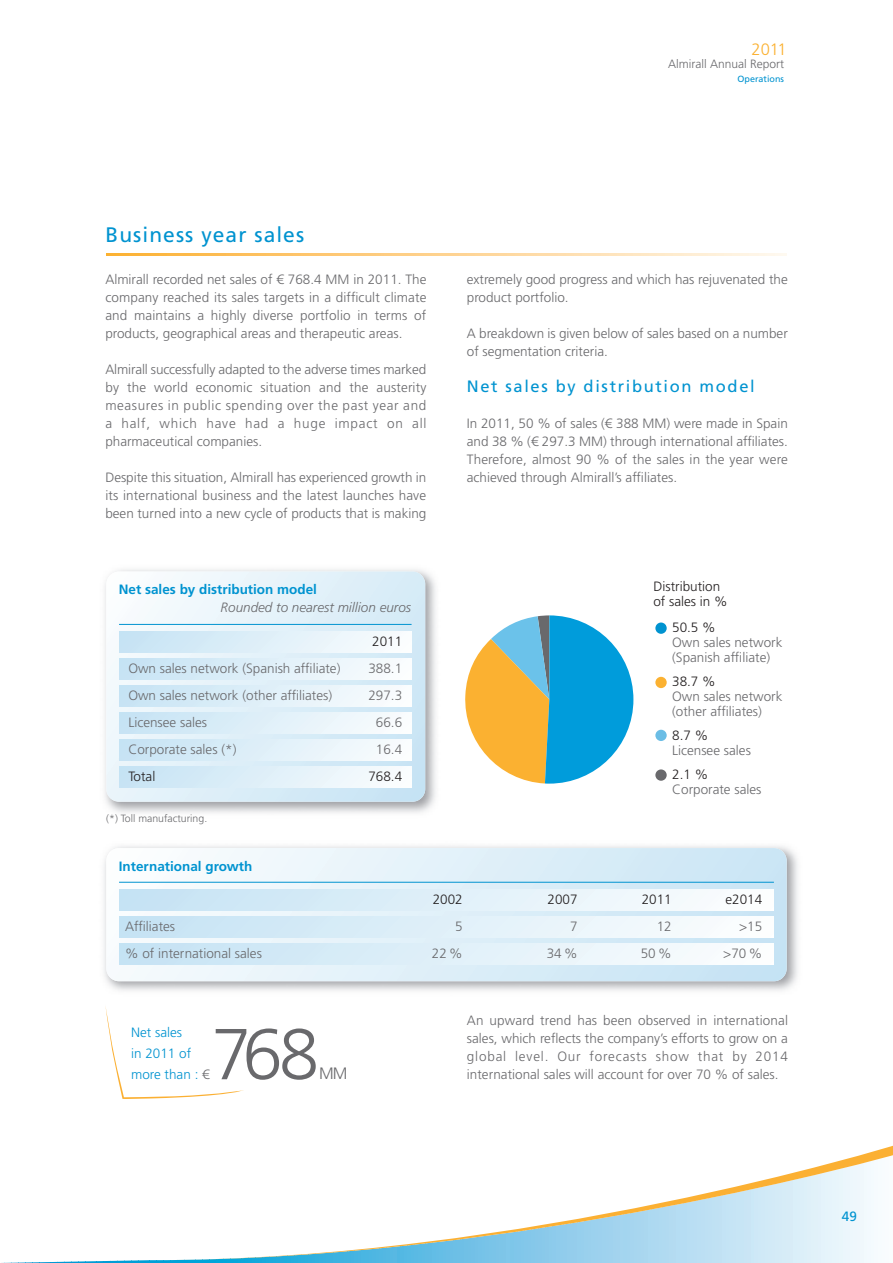
<style>
.page{position:relative;width:893px;height:1263px;background:#fff}
.page>*{position:absolute;margin:0;border:0;box-sizing:border-box;transform-origin:0 0}
.t1{font:300 72px "Frutiger LT Std";color:#69696c}
.t2{font:21px "Frutiger LT Std";letter-spacing:.05em;color:#0093d0}
.t3{font:16.5px "Frutiger LT Std";letter-spacing:.1em;color:#0093d0}
.t4{font:300 16.5px "Frutiger LT Std";color:#fbb131}
.t5{font:300 16.5px "Frutiger LT Std";color:#69696c}
.t6{font:300 13.5px/18px "Frutiger LT Std";color:#69696c;text-align:justify}
.t7{font:300 13.5px/15px "Frutiger LT Std";color:#231f20}
.t8{font:700 13.5px "Frutiger LT Std";color:#0093d0}
.t9{font:italic 300 13.5px "Frutiger LT Std";color:#69696c}
.t10{font:300 13.5px/21px "Frutiger LT Std";color:#0093d0}
.t11{font:13.5px "Frutiger LT Std";color:#0093d0}
.t12{font:300 12px "Frutiger LT Std";color:#69696c}
.t13{font:300 10.5px "Frutiger LT Std";color:#69696c}
.t14{font:9px "Frutiger LT Std";color:#0093d0}
.s1{color:#69696c}
</style>
<div class="page">
<svg style="left:1px;top:1145px;width:892px;height:118px"></svg>
<svg style="left:106px;top:253px;width:681px;height:3px"></svg>
<img style="left:104px;top:569px;width:332px;height:244px">
<svg style="left:106px;top:571px;width:319px;height:231px"></svg>
<div style="left:119px;top:632px;width:293px;height:20px;background:linear-gradient(to right,#c5e3f4,#fbfdfe)"></div>
<div style="left:119px;top:659px;width:293px;height:20px;background:linear-gradient(to right,#c5e3f4,#fbfdfe)"></div>
<div style="left:119px;top:686px;width:293px;height:20px;background:linear-gradient(to right,#c5e3f4,#fbfdfe)"></div>
<div style="left:119px;top:713px;width:293px;height:20px;background:linear-gradient(to right,#c5e3f4,#fbfdfe)"></div>
<div style="left:119px;top:740px;width:293px;height:20px;background:linear-gradient(to right,#c5e3f4,#fbfdfe)"></div>
<div style="left:119px;top:767px;width:293px;height:20px;background:linear-gradient(to right,#c5e3f4,#fbfdfe)"></div>
<hr style="left:119px;top:624px;width:293px;height:1px;background:#0093d0">
<img style="left:104px;top:846px;width:694px;height:145px">
<svg style="left:106px;top:848px;width:681px;height:133px"></svg>
<div style="left:119px;top:889px;width:655px;height:21px;background:linear-gradient(to right,#c4e2f4,#fdfefe)"></div>
<div style="left:119px;top:916px;width:655px;height:21px;background:linear-gradient(to right,#c4e2f4,#fdfefe)"></div>
<div style="left:119px;top:943px;width:655px;height:21px;background:linear-gradient(to right,#c4e2f4,#fdfefe)"></div>
<hr style="left:119px;top:882px;width:655px;height:1px;background:#0093d0">
<svg style="left:105px;top:1006px;width:139px;height:93px"></svg>
<svg style="left:465px;top:615px;width:168px;height:169px"></svg>
<div style="left:655px;top:622px;width:12px;height:12px;background:#0093d0;border-radius:50%"></div>
<div style="left:655px;top:677px;width:12px;height:11px;background:#fbb131;border-radius:50%"></div>
<div style="left:655px;top:730px;width:12px;height:11px;background:#6bbde5;border-radius:50%"></div>
<div style="left:655px;top:769px;width:12px;height:12px;background:#69696c;border-radius:50%"></div>
<p class="t4" style="left:752px;top:43px;width:37px">2011</p>
<p class="t12" style="left:668px;top:59px;width:118px">Almirall Annual Report</p>
<p class="t14" style="left:737px;top:75px;width:48px">Operations</p>
<h2 class="t2" style="left:106px;top:226px;width:200px">Business year sales</h2>
<p class="t6" style="left:105px;top:271px;width:323px">Almirall recorded net sales of € 768.4 MM in 2011. The company reached its sales targets in a difficult climate and maintains a highly diverse portfolio in terms of products, geographical areas and therapeutic areas.</p>
<p class="t6" style="left:105px;top:361px;width:323px">Almirall successfully adapted to the adverse times marked by the world economic situation and the austerity measures in public spending over the past year and a half, which have had a huge impact on all pharmaceutical companies.</p>
<p class="t6" style="left:105px;top:469px;width:323px">Despite this situation, Almirall has experienced growth in its international business and the latest launches have been turned into a new cycle of products that is making</p>
<p class="t8" style="left:119px;top:584px;width:200px">Net sales by distribution model</p>
<p class="t9" style="left:221px;top:602px;width:192px">Rounded to nearest million euros</p>
<p class="t7" style="left:372px;top:635px;width:32px">2011</p>
<p class="t6" style="left:128px;top:660px;width:214px">Own sales network (Spanish affiliate)</p>
<p class="t6" style="left:368px;top:660px;width:35px">388.1</p>
<p class="t6" style="left:128px;top:687px;width:205px">Own sales network (other affiliates)</p>
<p class="t6" style="left:368px;top:687px;width:35px">297.3</p>
<p class="t6" style="left:128px;top:714px;width:80px">Licensee sales</p>
<p class="t6" style="left:376px;top:714px;width:28px">66.6</p>
<p class="t6" style="left:128px;top:741px;width:110px">Corporate sales (*)</p>
<p class="t6" style="left:376px;top:741px;width:28px">16.4</p>
<p class="t7" style="left:128px;top:770px;width:28px">Total</p>
<p class="t7" style="left:368px;top:770px;width:35px">768.4</p>
<p class="t13" style="left:106px;top:814px;width:102px">(*) Toll manufacturing.</p>
<p class="t8" style="left:119px;top:861px;width:135px">International growth</p>
<p class="t6" style="left:467px;top:271px;width:323px">extremely good progress and which has rejuvenated the product portfolio.</p>
<p class="t6" style="left:467px;top:325px;width:323px">A breakdown is given below of sales based on a number of segmentation criteria.</p>
<p class="t3" style="left:467px;top:380px;width:289px">Net sales by distribution model</p>
<p class="t6" style="left:467px;top:415px;width:323px">In 2011, 50 % of sales (€ 388 MM) were made in Spain and 38 % (€ 297.3 MM) through international affiliates.<br>Therefore, almost 90 % of the sales in the year were achieved through Almirall’s affiliates.</p>
<p class="t7" style="left:653px;top:580px;width:76px">Distribution of sales in %</p>
<p class="t7" style="left:672px;top:621px;width:45px">50.5 %</p>
<p class="t6" style="left:672px;top:636px;width:112px;line-height:15px">Own sales network (Spanish affiliate)</p>
<p class="t7" style="left:672px;top:675px;width:45px">38.7 %</p>
<p class="t6" style="left:672px;top:690px;width:112px;line-height:15px">Own sales network (other affiliates)</p>
<p class="t7" style="left:672px;top:729px;width:38px">8.7 %</p>
<p class="t6" style="left:672px;top:743px;width:80px">Licensee sales</p>
<p class="t7" style="left:672px;top:768px;width:38px">2.1 %</p>
<p class="t6" style="left:672px;top:782px;width:91px">Corporate sales</p>
<p class="t7" style="left:433px;top:893px;width:32px">2002</p>
<p class="t7" style="left:548px;top:893px;width:32px">2007</p>
<p class="t7" style="left:642px;top:893px;width:32px">2011</p>
<p class="t7" style="left:725px;top:893px;width:38px">e2014</p>
<p class="t6" style="left:125px;top:918px;width:52px">Affiliates</p>
<p class="t6" style="left:455px;top:918px;width:9px">5</p>
<p class="t6" style="left:570px;top:918px;width:9px">7</p>
<p class="t6" style="left:657px;top:918px;width:17px">12</p>
<p class="t6" style="left:739px;top:918px;width:25px">&gt;15</p>
<p class="t6" style="left:125px;top:945px;width:138px">% of international sales</p>
<p class="t6" style="left:432px;top:945px;width:32px">22%</p>
<p class="t6" style="left:547px;top:945px;width:32px">34%</p>
<p class="t6" style="left:641px;top:945px;width:32px">50%</p>
<p class="t6" style="left:723px;top:945px;width:41px">&gt;70 %</p>
<p class="t10" style="left:131px;top:1023px;width:80px">Net sales<br>in 2011 of more than : <span class="s1">€</span></p>
<h1 class="t1" style="left:212px;top:1025px;width:109px">768</h1>
<p class="t5" style="left:319px;top:1067px;width:30px">MM</p>
<p class="t6" style="left:467px;top:1012px;width:323px">An upward trend has been observed in international sales, which reflects the company’s efforts to grow on a global level. Our forecasts show that by 2014 international sales will account for over 70 % of sales.</p>
<p class="t11" style="left:842px;top:1210px;width:17px">49</p>
</div>
